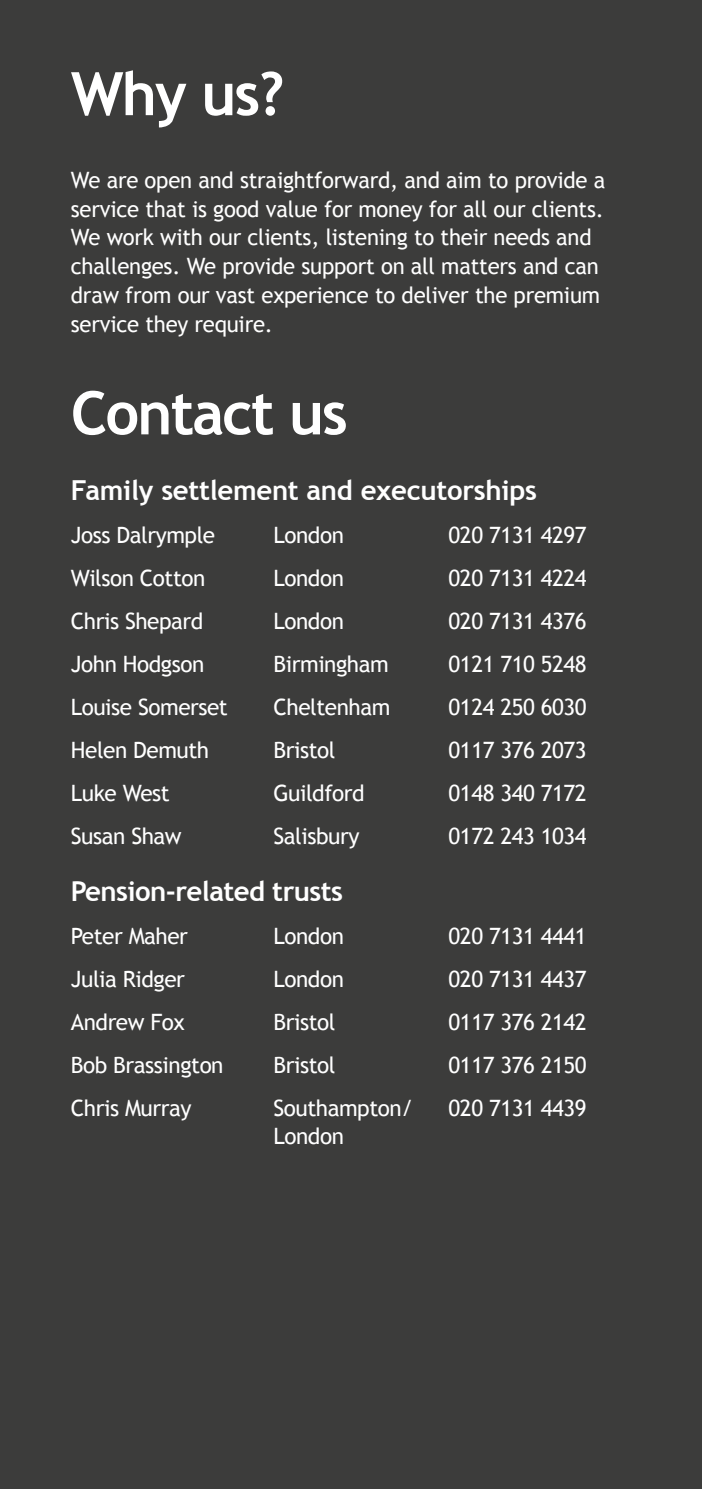
<style>
.page{position:relative;width:702px;height:1489px;background:#fff}
.page>*{position:absolute;margin:0;border:0;box-sizing:border-box;transform-origin:0 0}
.t1{font:700 60px "Trebuchet MS";letter-spacing:-.03em;color:#fff}
.t2{font:700 27.5px "Trebuchet MS";letter-spacing:-.01em;color:#fff}
.t3{font:22.5px/28.8px "Trebuchet MS";letter-spacing:-.02em;color:#fff}
</style>
<div class="page">
<div style="left:0;top:0;width:702px;height:1488px;background:#3c3c3b"></div>
<h1 class="t1" style="left:71px;top:56px;width:215px">Why us?</h1>
<p class="t3" style="left:71px;top:165px;width:536px">We are open and straightforward, and aim to provide a service that is good value for money for all our clients.<br>We work with our clients, listening to their needs and challenges. We provide support on all matters and can draw from our vast experience to deliver the premium service they require.</p>
<h1 class="t1" style="left:71px;top:375px;width:278px">Contact us</h1>
<p class="t2" style="left:71px;top:473px;width:467px">Family settlement and executorships</p>
<p class="t3" style="left:71px;top:520px;width:146px">Joss Dalrymple</p>
<p class="t3" style="left:273px;top:520px;width:72px">London</p>
<p class="t3" style="left:448px;top:520px;width:139px">020 7131 4297</p>
<p class="t3" style="left:71px;top:563px;width:136px">Wilson Cotton</p>
<p class="t3" style="left:273px;top:563px;width:72px">London</p>
<p class="t3" style="left:448px;top:563px;width:139px">020 7131 4224</p>
<p class="t3" style="left:71px;top:606px;width:134px">Chris Shepard</p>
<p class="t3" style="left:273px;top:606px;width:72px">London</p>
<p class="t3" style="left:448px;top:606px;width:139px">020 7131 4376</p>
<p class="t3" style="left:71px;top:649px;width:135px">John Hodgson</p>
<p class="t3" style="left:273px;top:649px;width:117px">Birmingham</p>
<p class="t3" style="left:448px;top:649px;width:139px">0121 710 5248</p>
<p class="t3" style="left:71px;top:692px;width:158px">Louise Somerset</p>
<p class="t3" style="left:273px;top:692px;width:118px">Cheltenham</p>
<p class="t3" style="left:448px;top:692px;width:139px">0124 250 6030</p>
<p class="t3" style="left:71px;top:735px;width:140px">Helen Demuth</p>
<p class="t3" style="left:273px;top:735px;width:63px">Bristol</p>
<p class="t3" style="left:448px;top:735px;width:139px">0117 376 2073</p>
<p class="t3" style="left:71px;top:778px;width:100px">Luke West</p>
<p class="t3" style="left:273px;top:778px;width:93px">Guildford</p>
<p class="t3" style="left:448px;top:778px;width:139px">0148 340 7172</p>
<p class="t3" style="left:71px;top:821px;width:112px">Susan Shaw</p>
<p class="t3" style="left:273px;top:821px;width:87px">Salisbury</p>
<p class="t3" style="left:448px;top:821px;width:139px">0172 243 1034</p>
<p class="t2" style="left:71px;top:873px;width:274px">Pension-related trusts</p>
<p class="t3" style="left:71px;top:921px;width:119px">Peter Maher</p>
<p class="t3" style="left:273px;top:921px;width:72px">London</p>
<p class="t3" style="left:448px;top:921px;width:139px">020 7131 4441</p>
<p class="t3" style="left:71px;top:964px;width:116px">Julia Ridger</p>
<p class="t3" style="left:273px;top:964px;width:72px">London</p>
<p class="t3" style="left:448px;top:964px;width:139px">020 7131 4437</p>
<p class="t3" style="left:71px;top:1007px;width:115px">Andrew Fox</p>
<p class="t3" style="left:273px;top:1007px;width:63px">Bristol</p>
<p class="t3" style="left:448px;top:1007px;width:139px">0117 376 2142</p>
<p class="t3" style="left:71px;top:1050px;width:154px">Bob Brassington</p>
<p class="t3" style="left:273px;top:1050px;width:63px">Bristol</p>
<p class="t3" style="left:448px;top:1050px;width:139px">0117 376 2150</p>
<p class="t3" style="left:71px;top:1093px;width:122px">Chris Murray</p>
<p class="t3" style="left:273px;top:1093px;width:141px">Southampton/</p>
<p class="t3" style="left:448px;top:1093px;width:139px">020 7131 4439</p>
<p class="t3" style="left:273px;top:1121px;width:72px">London</p>
</div>
